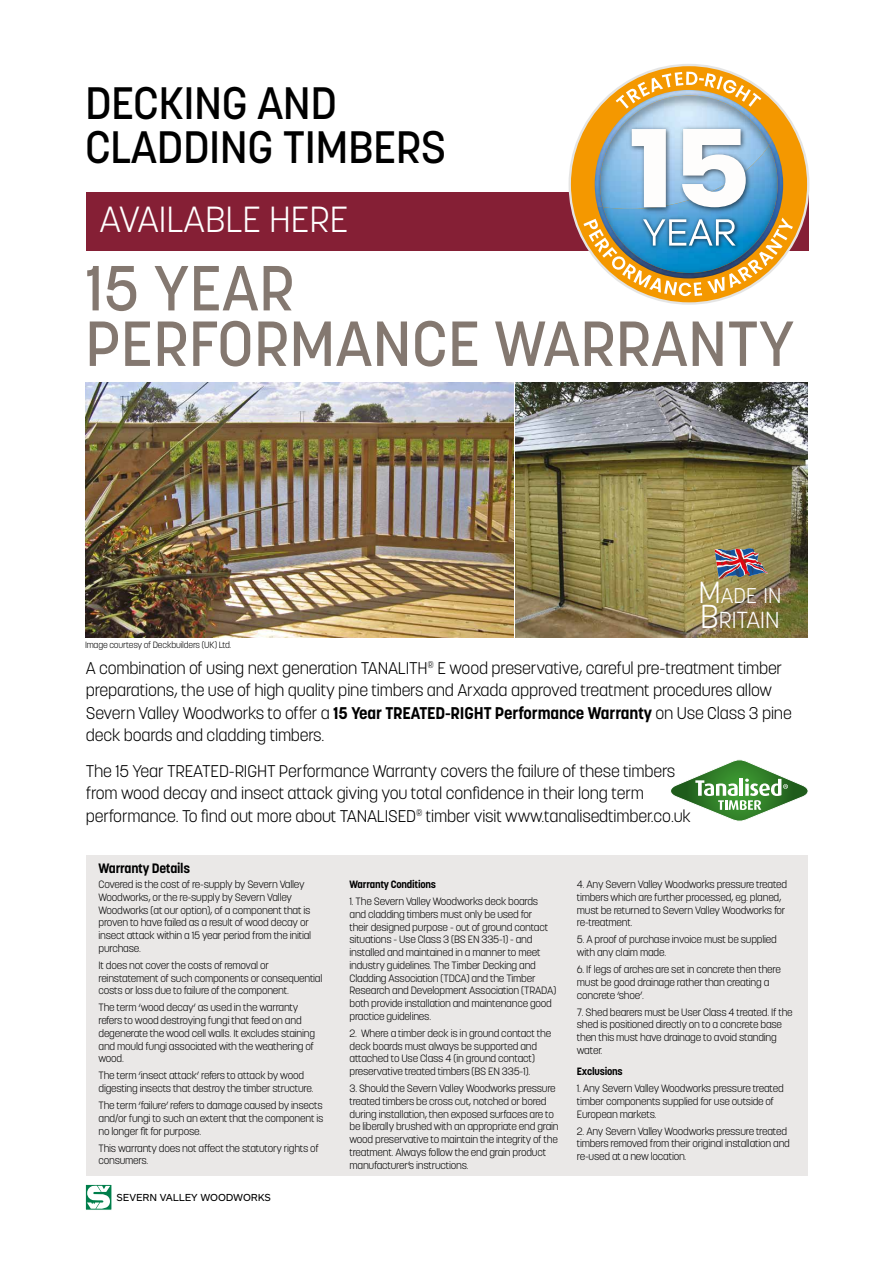
<style>
.page{position:relative;width:893px;height:1263px;background:#fff}
.page>*{position:absolute;margin:0;border:0;box-sizing:border-box;transform-origin:0 0}
.t1{font:500 63px/55.5px "Korolev";color:#847870}
.t2{font:500 45px/43.5px "Korolev";letter-spacing:-.01em;color:#000}
.t3{font:300 36px "Korolev";color:#fff}
.t4{font:300 23.1px "Korolev";color:#fff}
.t5{font:300 21.15px "Korolev";color:#fff}
.t6{font:300 16.8px/22.5px "Korolev";letter-spacing:-.01em;color:#000}
.t7{font:700 13.5px "Korolev";letter-spacing:-.02em;color:#000}
.t8{font:10.65px "ARS Maquette Pro";letter-spacing:-.01em;color:#000}
.t9{font:300 10.5px/12.8px "Korolev";letter-spacing:-.02em;color:#000}
.t10{font:700 10.5px "Korolev";letter-spacing:-.02em;color:#000}
.t11{font:300 9px "Korolev";letter-spacing:-.02em;color:#000}
.s1{font-size:30.3px}
.s2{font-size:32.85px}
.s3{font-weight:700}
</style>
<div class="page">
<div style="left:86px;top:855px;width:722px;height:320px;background:#eae8e7"></div>
<div style="left:86px;top:192px;width:723px;height:59px;background:#851f35"></div>
<img style="left:85px;top:383px;width:428px;height:255px">
<svg style="left:87px;top:1186px;width:23px;height:22px"></svg>
<div style="left:85px;top:1184px;width:27px;height:26px;border:1px solid #fff"></div>
<img style="left:516px;top:383px;width:292px;height:255px">
<svg style="left:714px;top:544px;width:54px;height:35px;background:#907672"></svg>
<svg style="left:671px;top:759px;width:137px;height:62px"></svg>
<div style="left:571px;top:66px;width:236px;height:236px;background:#f49800;border-radius:50%"></div>
<img style="left:595px;top:90px;width:177px;height:114px">
<img style="left:597px;top:140px;width:186px;height:78px">
<img style="left:626px;top:123px;width:128px;height:92px">
<svg style="left:632px;top:129px;width:34px;height:78px;background:#deeaf4"></svg>
<svg style="left:682px;top:129px;width:64px;height:78px;background:#d6e2ec"></svg>
<svg style="left:616px;top:72px;width:145px;height:37px"></svg>
<img style="left:638px;top:214px;width:104px;height:4px">
<svg style="left:583px;top:218px;width:210px;height:78px"></svg>
<h2 class="t2" style="left:85px;top:82px;width:363px">DECKING AND<br>CLADDING TIMBERS</h2>
<h3 class="t3" style="left:100px;top:197px;width:250px">AVAILABLE HERE</h3>
<h1 class="t1" style="left:85px;top:260px;width:711px">15 YEAR<br>PERFORMANCE WARRANTY</h1>
<p class="t11" style="left:85px;top:639px;width:148px">Image courtesy of Deckbuilders (UK) Ltd.</p>
<h3 class="t5" style="left:698px;top:582px;width:85px"><span class="s1">M</span>ADE IN</h3>
<h3 class="t4" style="left:700px;top:605px;width:81px"><span class="s2">B</span>RITAIN</h3>
<p class="t6" style="left:86px;top:656px;width:708px">A combination of using next generation TANALITH<sup>®</sup> E wood preservative, careful pre-treatment timber preparations, the use of high quality pine timbers and Arxada approved treatment procedures allow Severn Valley Woodworks to offer a <span class="s3">15 Year TREATED-RIGHT Performance Warranty</span> on Use Class 3 pine deck boards and cladding timbers.</p>
<p class="t6" style="left:86px;top:759px;width:607px">The 15 Year TREATED-RIGHT Performance Warranty covers the failure of these timbers from wood decay and insect attack giving you total confidence in their long term performance. To find out more about TANALISED<sup>®</sup> timber visit www.tanalisedtimber.co.uk</p>
<p class="t7" style="left:99px;top:860px;width:93px">Warranty Details</p>
<p class="t9" style="left:99px;top:878px;width:214px">Covered is the cost of re-supply by Severn Valley Woodworks, or the re-supply by Severn Valley Woodworks (at our option), of a component that is proven to have failed as a result of wood decay or insect attack within a 15 year period from the initial purchase.</p>
<p class="t9" style="left:99px;top:959px;width:225px">It does not cover the costs of removal or reinstatement of such components or consequential costs or loss due to failure of the component.</p>
<p class="t9" style="left:99px;top:1001px;width:218px">The term ‘wood decay’ as used in the warranty refers to wood destroying fungi that feed on and degenerate the wood cell walls. It excludes staining and mould fungi associated with the weathering of wood.</p>
<p class="t9" style="left:99px;top:1069px;width:217px">The term ‘insect attack’ refers to attack by wood digesting insects that destroy the timber structure.</p>
<p class="t9" style="left:99px;top:1099px;width:226px;text-align:justify">The term ‘failure’ refers to damage caused by insects and/or fungi to such an extent that the component is no longer fit for purpose.</p>
<p class="t9" style="left:99px;top:1142px;width:222px">This warranty does not affect the statutory rights of consumers.</p>
<p class="t8" style="left:117px;top:1190px;width:156px">SEVERN VALLEY WOODWORKS</p>
<p class="t10" style="left:350px;top:878px;width:88px">Warranty Conditions</p>
<p class="t9" style="left:350px;top:895px;width:208px">1. The Severn Valley Woodworks deck boards and cladding timbers must only be used for<br>their designed purpose - out of ground contact situations - Use Class 3 (BS EN 335-1) - and installed and maintained in a manner to meet industry guidelines. The Timber Decking and Cladding Association (TDCA) and the Timber Research and Development Association (TRADA) both provide installation and maintenance good practice guidelines.</p>
<p class="t9" style="left:350px;top:1027px;width:203px">2. Where a timber deck is in ground contact the deck boards must always be supported and attached to Use Class 4 (in ground contact) preservative treated timbers (BS EN 335-1).</p>
<p class="t9" style="left:350px;top:1082px;width:211px">3. Should the Severn Valley Woodworks pressure treated timbers be cross cut, notched or bored during installation, then exposed surfaces are to be liberally brushed with an appropriate end grain wood preservative to maintain the integrity of the treatment. Always follow the end grain product manufacturer’s instructions.</p>
<p class="t9" style="left:577px;top:878px;width:212px">4. Any Severn Valley Woodworks pressure treated timbers which are further processed, eg. planed, must be returned to Severn Valley Woodworks for re-treatment.</p>
<p class="t9" style="left:577px;top:933px;width:202px">5. A proof of purchase invoice must be supplied with any claim made.</p>
<p class="t9" style="left:577px;top:963px;width:205px">6. If legs of arches are set in concrete then there must be good drainage rather than creating a concrete ‘shoe’.</p>
<p class="t9" style="left:577px;top:1005px;width:217px">7. Shed bearers must be User Class 4 treated. If the shed is positioned directly on to a concrete base then this must have drainage to avoid standing water.</p>
<p class="t10" style="left:577px;top:1065px;width:47px">Exclusions</p>
<p class="t9" style="left:577px;top:1082px;width:208px">1. Any Severn Valley Woodworks pressure treated timber components supplied for use outside of<br>European markets.</p>
<p class="t9" style="left:577px;top:1124px;width:215px">2. Any Severn Valley Woodworks pressure treated timbers removed from their original installation and re-used at a new location.</p>
</div>
